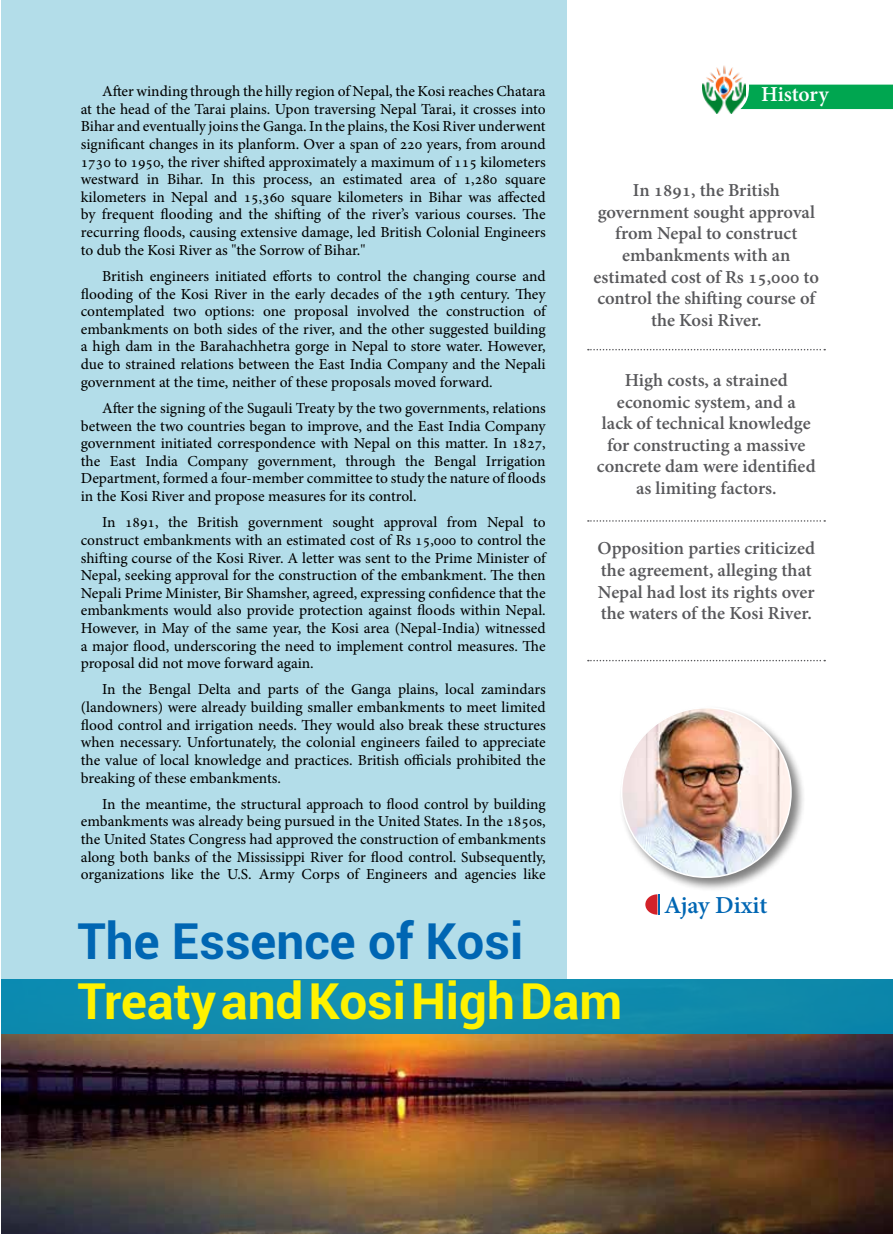
<style>
.page{position:relative;width:893px;height:1234px;background:#fff}
.page>*{position:absolute;margin:0;border:0;box-sizing:border-box;transform-origin:0 0}
.t1{font:700 49.5px "Roboto";color:#fff200}
.t2{font:700 49.5px "Roboto";color:#0066b3}
.t3{font:700 24px "Adobe Hebrew";color:#0066b3}
.t4{font:700 21px "Adobe Hebrew";letter-spacing:-.005em;color:#fff}
.t5{font:700 18px/21.6px "Adobe Hebrew";color:#58585b;text-align:center}
.t6{font:15px/17.7px "Adobe Hebrew";letter-spacing:-.005em;color:#000;text-align:justify}
</style>
<div class="page">
<div style="left:2px;top:0;width:565px;height:1028px;background:#b3dde9"></div>
<img style="left:2px;top:1033px;width:891px;height:200px">
<div style="left:2px;top:979px;width:891px;height:54px;background:#118cae"></div>
<div style="left:619px;top:704px;width:186px;height:187px;background:#000;opacity:.5"></div>
<img style="left:622px;top:707px;width:169px;height:170px;border-radius:85px">
<svg style="left:645px;top:894px;width:12px;height:20px"></svg>
<hr style="left:658px;top:894px;width:2px;height:20px;background:#0066b3">
<div style="left:746px;top:85px;width:147px;height:24px;background:#00a650"></div>
<img style="left:703px;top:65px;width:43px;height:48px">
<svg style="left:588px;top:659px;width:237px;height:2px"></svg>
<svg style="left:588px;top:520px;width:237px;height:1px"></svg>
<svg style="left:588px;top:349px;width:237px;height:1px"></svg>
<p class="t6" style="left:81px;top:82px;width:466px;text-indent:21px">After winding through the hilly region of Nepal, the Kosi reaches Chatara at the head of the Tarai plains. Upon traversing Nepal Tarai, it crosses into Bihar and eventually joins the Ganga. In the plains, the Kosi River underwent significant changes in its planform. Over a span of 220 years, from around 1730 to 1950, the river shifted approximately a maximum of 115 kilometers westward in Bihar. In this process, an estimated area of 1,280 square kilometers in Nepal and 15,360 square kilometers in Bihar was affected by frequent flooding and the shifting of the river’s various courses. The recurring floods, causing extensive damage, led British Colonial Engineers to dub the Kosi River as "the Sorrow of Bihar."</p>
<p class="t6" style="left:81px;top:267px;width:466px;text-indent:21px">British engineers initiated efforts to control the changing course and flooding of the Kosi River in the early decades of the 19th century. They contemplated two options: one proposal involved the construction of embankments on both sides of the river, and the other suggested building a high dam in the Barahachhetra gorge in Nepal to store water. However, due to strained relations between the East India Company and the Nepali government at the time, neither of these proposals moved forward.</p>
<p class="t6" style="left:81px;top:399px;width:466px;text-indent:21px">After the signing of the Sugauli Treaty by the two governments, relations between the two countries began to improve, and the East India Company government initiated correspondence with Nepal on this matter. In 1827, the East India Company government, through the Bengal Irrigation Department, formed a four-member committee to study the nature of floods in the Kosi River and propose measures for its control.</p>
<p class="t6" style="left:81px;top:513px;width:466px;text-indent:21px">In 1891, the British government sought approval from Nepal to construct embankments with an estimated cost of Rs 15,000 to control the shifting course of the Kosi River. A letter was sent to the Prime Minister of Nepal, seeking approval for the construction of the embankment. The then Nepali Prime Minister, Bir Shamsher, agreed, expressing confidence that the embankments would also provide protection against floods within Nepal.<br>However, in May of the same year, the Kosi area (Nepal-India) witnessed a major flood, underscoring the need to implement control measures. The proposal did not move forward again.</p>
<p class="t6" style="left:81px;top:680px;width:466px;text-indent:21px">In the Bengal Delta and parts of the Ganga plains, local zamindars (landowners) were already building smaller embankments to meet limited flood control and irrigation needs. They would also break these structures when necessary. Unfortunately, the colonial engineers failed to appreciate the value of local knowledge and practices. British officials prohibited the breaking of these embankments.</p>
<p class="t6" style="left:81px;top:795px;width:466px;text-indent:21px">In the meantime, the structural approach to flood control by building embankments was already being pursued in the United States. In the 1850s, the United States Congress had approved the construction of embankments along both banks of the Mississippi River for flood control. Subsequently, organizations like the U.S. Army Corps of Engineers and agencies like</p>
<h1 class="t2" style="left:77px;top:906px;width:447px">The Essence of Kosi</h1>
<h1 class="t1" style="left:77px;top:966px;width:546px">Treaty and Kosi High Dam</h1>
<h3 class="t4" style="left:761px;top:82px;width:69px">History</h3>
<p class="t5" style="left:594px;top:179px;width:227px">In 1891, the British government sought approval from Nepal to construct embankments with an estimated cost of Rs 15,000 to control the shifting course of the Kosi River.</p>
<p class="t5" style="left:597px;top:369px;width:220px">High costs, a strained economic system, and a<br>lack of technical knowledge for constructing a massive concrete dam were identified as limiting factors.</p>
<p class="t5" style="left:597px;top:537px;width:219px;text-align:left">Opposition parties criticized the agreement, alleging that<br>Nepal had lost its rights over the waters of the Kosi River.</p>
<h2 class="t3" style="left:664px;top:890px;width:105px">Ajay Dixit</h2>
</div>
